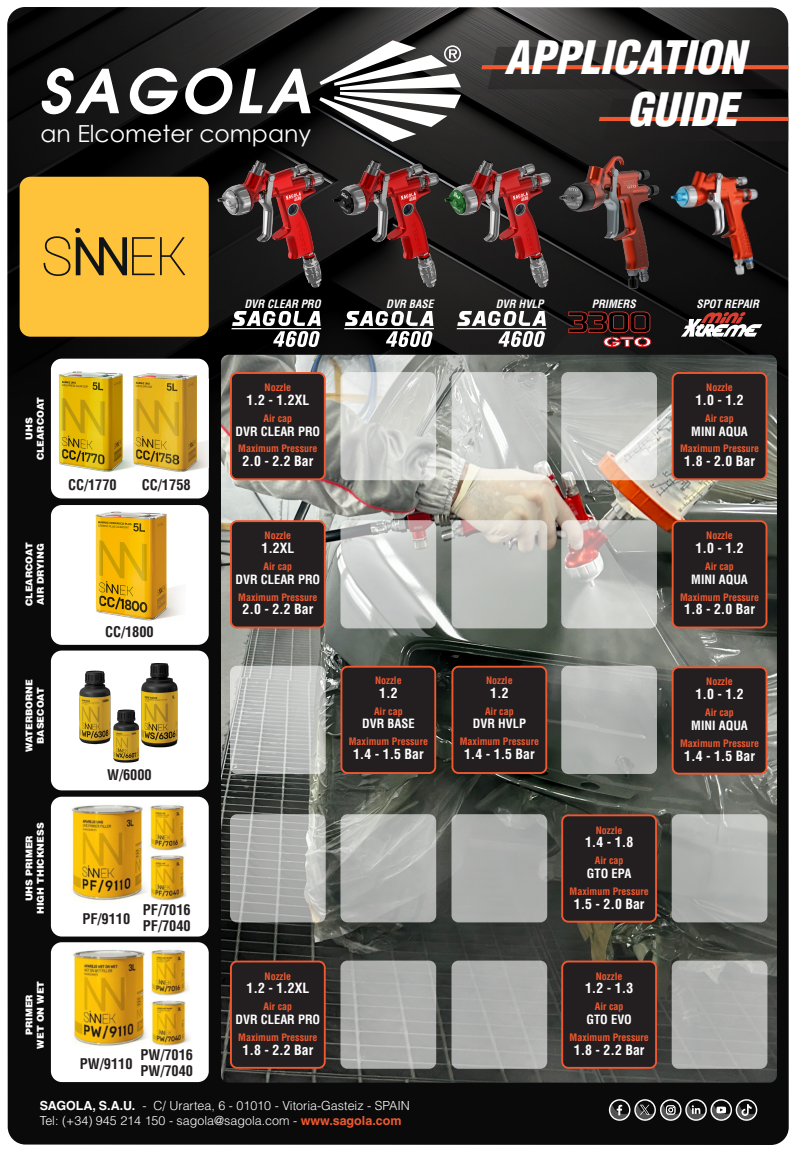
<style>
.page{position:relative;width:796px;height:1152px;background:#fff}
.page>*{position:absolute;margin:0;border:0;box-sizing:border-box;transform-origin:0 0}
.t1{font:italic 900 condensed 45px/52px "Helvetica LT Std";color:#fff;text-align:right}
.t2{font:23.5px "Century Gothic";color:#fff}
.t3{font:700 condensed 14.38px/15.8px "Helvetica LT Std";color:#231f20}
.t4{font:700 condensed 13.75px "Helvetica LT Std";color:#fff}
.t5{font:300 12.5px/15px "Helvetica LT Std";color:#fff}
.t6{font:700 condensed 12.5px "Helvetica LT Std";color:#fff}
.t7{font:italic 700 condensed 11.25px "Helvetica LT Std";color:#fff}
.t8{font:700 condensed 10px "Helvetica LT Std";color:#f05930}
.t9{font:900 9.38px/11.2px "Helvetica LT Std";color:#fff;text-align:center}
.s1{font-weight:700}
.s2{font-weight:700;color:#f05930}
</style>
<div class="page">
<img style="left:7px;top:7px;width:781px;height:1138px">
<svg style="left:481px;top:47px;width:307px;height:42px;background:#3a2925"></svg>
<svg style="left:598px;top:99px;width:190px;height:42px;background:#33221e"></svg>
<svg style="left:608px;top:1099px;width:149px;height:21px;background:#545454"></svg>
<svg style="left:42px;top:68px;width:77px;height:46px"></svg>
<svg style="left:130px;top:68px;width:48px;height:46px"></svg>
<svg style="left:185px;top:68px;width:47px;height:46px"></svg>
<svg style="left:239px;top:69px;width:71px;height:44px"></svg>
<svg style="left:319px;top:40px;width:142px;height:102px"></svg>
<img style="left:221px;top:355px;width:555px;height:727px">
<div style="left:51px;top:359px;width:158px;height:139px;background:#fff;border-radius:11px"></div>
<div style="left:51px;top:505px;width:158px;height:140px;background:#fff;border-radius:11px"></div>
<div style="left:51px;top:650px;width:158px;height:140px;background:#fff;border-radius:11px"></div>
<div style="left:51px;top:796px;width:158px;height:140px;background:#fff;border-radius:11px"></div>
<div style="left:51px;top:942px;width:158px;height:140px;background:#fff;border-radius:11px"></div>
<div style="left:20px;top:177px;width:189px;height:160px;background:#fec33a;border-radius:11px"></div>
<svg style="left:680px;top:312px;width:82px;height:25px"></svg>
<img style="left:664px;top:160px;width:108px;height:124px">
<svg style="left:568px;top:311px;width:83px;height:61px;background:#3c2a28"></svg>
<img style="left:558px;top:153px;width:102px;height:138px">
<img style="left:213px;top:148px;width:226px;height:149px">
<svg style="left:231px;top:311px;width:90px;height:36px"></svg>
<svg style="left:344px;top:311px;width:90px;height:36px"></svg>
<svg style="left:456px;top:311px;width:90px;height:36px"></svg>
<img style="left:439px;top:148px;width:117px;height:149px">
<svg style="left:230px;top:372px;width:96px;height:108px;background:#322321"></svg>
<svg style="left:230px;top:520px;width:96px;height:108px;background:#322321"></svg>
<svg style="left:230px;top:960px;width:96px;height:108px;background:#302221"></svg>
<svg style="left:230px;top:814px;width:96px;height:108px;background:#b1b2b0"></svg>
<svg style="left:230px;top:666px;width:96px;height:108px;background:#c1c3c0"></svg>
<svg style="left:671px;top:372px;width:96px;height:108px;background:#302422"></svg>
<svg style="left:671px;top:520px;width:96px;height:108px;background:#2f2221"></svg>
<svg style="left:671px;top:666px;width:96px;height:108px;background:#2f2321"></svg>
<svg style="left:671px;top:814px;width:96px;height:108px;background:#b1b3b0"></svg>
<div style="left:671px;top:960px;width:96px;height:108px;background:#afb0af;border-radius:7px"></div>
<svg style="left:561px;top:372px;width:96px;height:108px;background:#cbc9c5"></svg>
<svg style="left:561px;top:520px;width:96px;height:108px;background:#c4c0bd"></svg>
<svg style="left:561px;top:814px;width:96px;height:108px;background:#302321"></svg>
<svg style="left:561px;top:960px;width:96px;height:108px;background:#302321"></svg>
<div style="left:561px;top:666px;width:96px;height:108px;background:linear-gradient(to bottom,#bfc1bf,#a8aba8);border-radius:7px"></div>
<svg style="left:340px;top:372px;width:96px;height:108px;background:#d3d4d1"></svg>
<svg style="left:340px;top:520px;width:96px;height:108px;background:#cccdcb"></svg>
<svg style="left:340px;top:960px;width:96px;height:108px;background:#acadab"></svg>
<svg style="left:340px;top:814px;width:96px;height:108px;background:#b3b5b2"></svg>
<svg style="left:340px;top:666px;width:96px;height:108px;background:#302321"></svg>
<svg style="left:44px;top:228px;width:141px;height:48px"></svg>
<img style="left:58px;top:371px;width:75px;height:101px">
<img style="left:133px;top:373px;width:76px;height:100px">
<img style="left:86px;top:500px;width:99px;height:121px">
<img style="left:79px;top:663px;width:99px;height:100px">
<img style="left:71px;top:805px;width:115px;height:97px">
<img style="left:73px;top:949px;width:117px;height:98px">
<svg style="left:451px;top:372px;width:96px;height:108px;background:#d1d2cf"></svg>
<svg style="left:451px;top:520px;width:96px;height:108px;background:#c0c1bd"></svg>
<div style="left:451px;top:960px;width:96px;height:108px;background:#aeafae;border-radius:7px"></div>
<div style="left:451px;top:814px;width:96px;height:108px;background:#acadac;border-radius:7px"></div>
<svg style="left:451px;top:666px;width:96px;height:108px;background:#2f2220"></svg>
<h2 class="t2" style="left:40px;top:117px;width:272px">an Elcometer company</h2>
<h1 class="t1" style="left:504px;top:32px;width:242px">APPLICATION<br>GUIDE</h1>
<p class="t9" style="left:23px;top:460px;width:65px;rotate:-90deg">UHS<br>CLEARCOAT</p>
<p class="t9" style="left:23px;top:606px;width:65px;text-align:left;rotate:-90deg">CLEARCOAT<br>AIR DRYING</p>
<p class="t9" style="left:23px;top:752px;width:75px;rotate:-90deg">WATERBORNE<br>BASECOAT</p>
<p class="t9" style="left:23px;top:914px;width:93px;rotate:-90deg">UHS PRIMER<br>HIGH THICKNESS</p>
<p class="t9" style="left:23px;top:1048px;width:69px;rotate:-90deg">PRIMER<br>WET ON WET</p>
<h3 class="t3" style="left:68px;top:477px;width:50px">CC/1770</h3>
<h3 class="t3" style="left:142px;top:477px;width:50px">CC/1758</h3>
<h3 class="t3" style="left:105px;top:624px;width:50px">CC/1800</h3>
<h3 class="t3" style="left:107px;top:767px;width:46px">W/6000</h3>
<h3 class="t3" style="left:82px;top:910px;width:49px">PF/9110</h3>
<h3 class="t3" style="left:143px;top:901px;width:49px">PF/7016<br>PF/7040</h3>
<h3 class="t3" style="left:80px;top:1055px;width:54px">PW/9110</h3>
<h3 class="t3" style="left:140px;top:1047px;width:54px">PW/7016<br>PW/7040</h3>
<p class="t7" style="left:244px;top:296px;width:78px">DVR CLEAR PRO</p>
<p class="t7" style="left:386px;top:296px;width:49px">DVR BASE</p>
<p class="t7" style="left:495px;top:296px;width:49px">DVR HVLP</p>
<p class="t7" style="left:591px;top:296px;width:45px">PRIMERS</p>
<p class="t8" style="left:264px;top:381px;width:28px">Nozzle</p>
<p class="t8" style="left:263px;top:412px;width:30px">Air cap</p>
<p class="t8" style="left:238px;top:442px;width:81px">Maximum Pressure</p>
<h3 class="t4" style="left:246px;top:391px;width:64px">1.2 - 1.2XL</h3>
<p class="t6" style="left:235px;top:423px;width:86px">DVR CLEAR PRO</p>
<h3 class="t4" style="left:242px;top:452px;width:72px">2.0 - 2.2 Bar</h3>
<p class="t8" style="left:264px;top:529px;width:28px">Nozzle</p>
<p class="t8" style="left:263px;top:560px;width:30px">Air cap</p>
<p class="t8" style="left:238px;top:590px;width:81px">Maximum Pressure</p>
<h3 class="t4" style="left:261px;top:539px;width:34px">1.2XL</h3>
<p class="t6" style="left:235px;top:571px;width:86px">DVR CLEAR PRO</p>
<h3 class="t4" style="left:242px;top:600px;width:72px">2.0 - 2.2 Bar</h3>
<p class="t8" style="left:375px;top:674px;width:28px">Nozzle</p>
<p class="t8" style="left:374px;top:704px;width:30px">Air cap</p>
<p class="t8" style="left:349px;top:735px;width:81px">Maximum Pressure</p>
<h3 class="t4" style="left:379px;top:684px;width:20px">1.2</h3>
<p class="t6" style="left:362px;top:716px;width:54px">DVR BASE</p>
<h3 class="t4" style="left:353px;top:745px;width:72px">1.4 - 1.5 Bar</h3>
<p class="t8" style="left:264px;top:969px;width:28px">Nozzle</p>
<p class="t8" style="left:263px;top:1000px;width:30px">Air cap</p>
<p class="t8" style="left:238px;top:1031px;width:81px">Maximum Pressure</p>
<h3 class="t4" style="left:246px;top:979px;width:64px">1.2 - 1.2XL</h3>
<p class="t6" style="left:235px;top:1011px;width:86px">DVR CLEAR PRO</p>
<h3 class="t4" style="left:242px;top:1041px;width:72px">1.8 - 2.2 Bar</h3>
<p class="t8" style="left:486px;top:674px;width:28px">Nozzle</p>
<p class="t8" style="left:485px;top:704px;width:30px">Air cap</p>
<p class="t8" style="left:460px;top:735px;width:81px">Maximum Pressure</p>
<h3 class="t4" style="left:490px;top:684px;width:20px">1.2</h3>
<p class="t6" style="left:473px;top:716px;width:55px">DVR HVLP</p>
<h3 class="t4" style="left:464px;top:745px;width:72px">1.4 - 1.5 Bar</h3>
<p class="t8" style="left:595px;top:823px;width:28px">Nozzle</p>
<p class="t8" style="left:594px;top:854px;width:30px">Air cap</p>
<p class="t8" style="left:569px;top:885px;width:81px">Maximum Pressure</p>
<h3 class="t4" style="left:585px;top:834px;width:50px">1.4 - 1.8</h3>
<p class="t6" style="left:587px;top:865px;width:46px">GTO EPA</p>
<h3 class="t4" style="left:573px;top:895px;width:72px">1.5 - 2.0 Bar</h3>
<p class="t8" style="left:595px;top:969px;width:28px">Nozzle</p>
<p class="t8" style="left:594px;top:1000px;width:30px">Air cap</p>
<p class="t8" style="left:569px;top:1031px;width:81px">Maximum Pressure</p>
<h3 class="t4" style="left:585px;top:979px;width:50px">1.2 - 1.3</h3>
<p class="t6" style="left:586px;top:1011px;width:47px">GTO EVO</p>
<h3 class="t4" style="left:573px;top:1041px;width:72px">1.8 - 2.2 Bar</h3>
<p class="t5" style="left:40px;top:1097px;width:371px"><span class="s1">SAGOLA, S.A.U.</span> - C/ Urartea, 6 - 01010 - Vitoria-Gasteiz - SPAIN<br>Tel: (+34) 945 214 150 - sagola@sagola.com - <span class="s2">www.sagola.com</span></p>
<p class="t7" style="left:696px;top:296px;width:64px">SPOT REPAIR</p>
<p class="t8" style="left:706px;top:381px;width:28px">Nozzle</p>
<p class="t8" style="left:705px;top:412px;width:30px">Air cap</p>
<p class="t8" style="left:680px;top:442px;width:81px">Maximum Pressure</p>
<h3 class="t4" style="left:695px;top:391px;width:50px">1.0 - 1.2</h3>
<p class="t6" style="left:691px;top:423px;width:58px">MINI AQUA</p>
<h3 class="t4" style="left:684px;top:452px;width:72px">1.8 - 2.0 Bar</h3>
<p class="t8" style="left:706px;top:529px;width:28px">Nozzle</p>
<p class="t8" style="left:705px;top:560px;width:30px">Air cap</p>
<p class="t8" style="left:680px;top:590px;width:81px">Maximum Pressure</p>
<h3 class="t4" style="left:695px;top:539px;width:50px">1.0 - 1.2</h3>
<p class="t6" style="left:691px;top:571px;width:58px">MINI AQUA</p>
<h3 class="t4" style="left:684px;top:600px;width:72px">1.8 - 2.0 Bar</h3>
<p class="t8" style="left:706px;top:675px;width:28px">Nozzle</p>
<p class="t8" style="left:705px;top:706px;width:30px">Air cap</p>
<p class="t8" style="left:680px;top:737px;width:81px">Maximum Pressure</p>
<h3 class="t4" style="left:695px;top:685px;width:50px">1.0 - 1.2</h3>
<p class="t6" style="left:691px;top:717px;width:58px">MINI AQUA</p>
<h3 class="t4" style="left:684px;top:747px;width:72px">1.4 - 1.5 Bar</h3>
</div>
